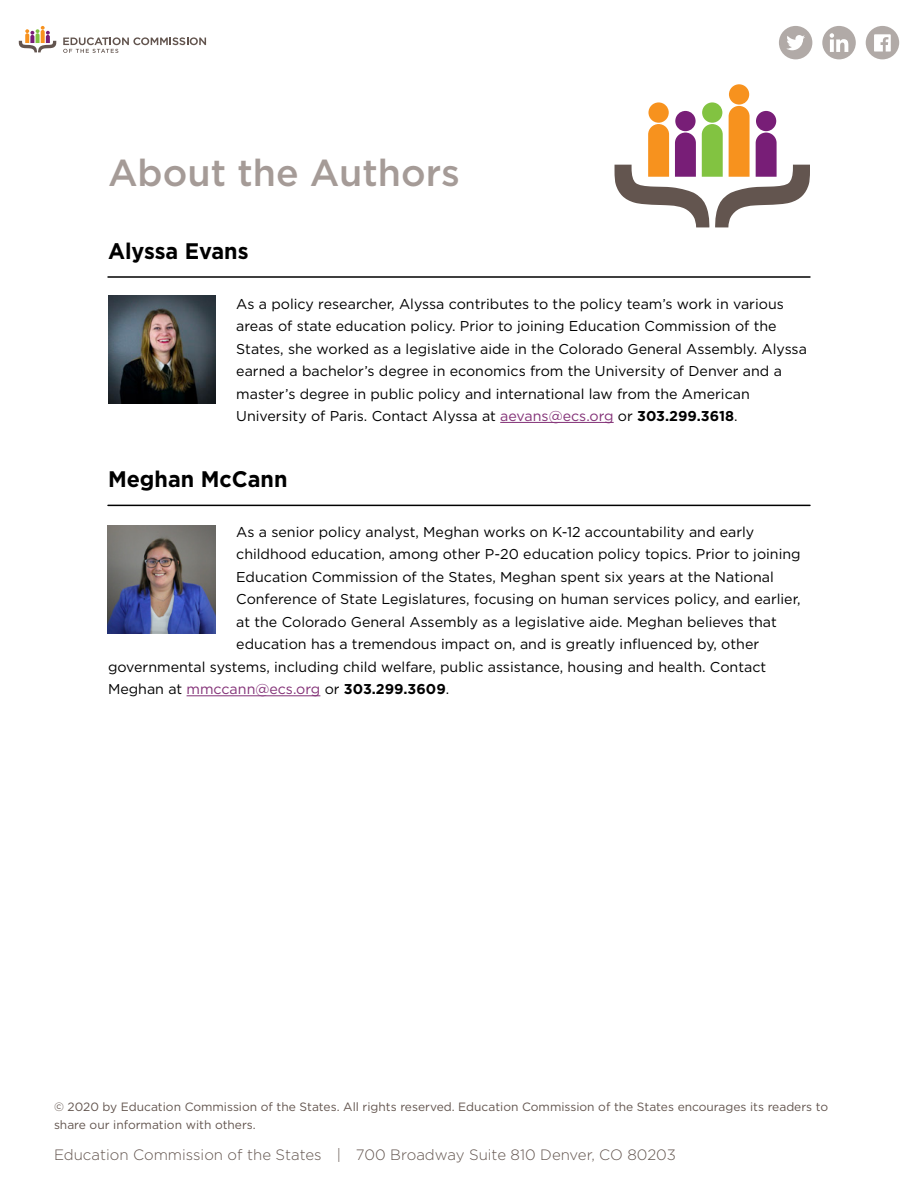
<style>
.page{position:relative;width:918px;height:1188px;background:#fff}
.page>*{position:absolute;margin:0;border:0;box-sizing:border-box;transform-origin:0 0}
.t1{font:500 37.5px "Gotham";color:#a59b97}
.t2{font:700 22.5px "Gotham";color:#000;scale:.96 1}
.t3{font:300 15px "Gotham";color:#63554f}
.t4{font:14.25px/22.5px "Gotham";color:#000}
.t5{font:14.25px "Gotham";color:#833177}
.t6{font:12px/18px "Gotham";color:#63554f}
.s1{color:#833177}
.s2{font-weight:700}
.s3{color:#000}
.s4{font-weight:700;color:#000}
</style>
<div class="page">
<svg style="left:19px;top:26px;width:37px;height:26px"></svg>
<svg style="left:63px;top:37px;width:143px;height:16px"></svg>
<svg style="left:779px;top:26px;width:33px;height:33px"></svg>
<svg style="left:822px;top:26px;width:34px;height:33px"></svg>
<svg style="left:866px;top:26px;width:33px;height:33px"></svg>
<svg style="left:648px;top:102px;width:21px;height:21px"></svg>
<div style="left:729px;top:84px;width:20px;height:21px;background:#f7921e;border-radius:50%"></div>
<div style="left:702px;top:102px;width:20px;height:21px;background:#82c341;border-radius:50%"></div>
<svg style="left:615px;top:106px;width:195px;height:121px"></svg>
<hr style="left:108px;top:276px;width:702px;height:2px;background:#000">
<hr style="left:500px;top:422px;width:114px;height:1px;background:#833177">
<hr style="left:108px;top:505px;width:702px;height:1px;background:#000">
<hr style="left:187px;top:695px;width:133px;height:1px;background:#833177">
<img style="left:108px;top:295px;width:108px;height:108px">
<img style="left:108px;top:526px;width:108px;height:108px">
<h1 class="t1" style="left:108px;top:148px;width:353px">About the Authors</h1>
<h2 class="t2" style="left:108px;top:236px;width:148px">Alyssa Evans</h2>
<p class="t4" style="left:236px;top:292px;width:572px">As a policy researcher, Alyssa contributes to the policy team’s work in various areas of state education policy. Prior to joining Education Commission of the States, she worked as a legislative aide in the Colorado General Assembly. Alyssa earned a bachelor’s degree in economics from the University of Denver and a master’s degree in public policy and international law from the American University of Paris. Contact Alyssa at <span class="s1">aevans@ecs.org</span> or <span class="s2">303.299.3618</span>.</p>
<h2 class="t2" style="left:108px;top:464px;width:188px">Meghan McCann</h2>
<p class="t4" style="left:236px;top:520px;width:520px">As a senior policy analyst, Meghan works on K-12 accountability and early</p>
<p class="t4" style="left:236px;top:543px;width:566px">childhood education, among other P-20 education policy topics. Prior to joining</p>
<p class="t4" style="left:236px;top:565px;width:539px">Education Commission of the States, Meghan spent six years at the National</p>
<p class="t4" style="left:236px;top:588px;width:566px">Conference of State Legislatures, focusing on human services policy, and earlier,</p>
<p class="t4" style="left:236px;top:610px;width:542px">at the Colorado General Assembly as a legislative aide. Meghan believes that</p>
<p class="t4" style="left:236px;top:633px;width:525px">education has a tremendous impact on, and is greatly influenced by, other</p>
<p class="t4" style="left:108px;top:655px;width:660px">governmental systems, including child welfare, public assistance, housing and health. Contact</p>
<p class="t5" style="left:108px;top:680px;width:343px"><span class="s3">Meghan at</span> mmccann@ecs.org <span class="s3">or</span> <span class="s4">303.299.3609</span><span class="s3">.</span></p>
<p class="t6" style="left:54px;top:1097px;width:776px">© 2020 by Education Commission of the States. All rights reserved. Education Commission of the States encourages its readers to share our information with others.</p>
<p class="t3" style="left:54px;top:1145px;width:623px">Education Commission of the States | 700 Broadway Suite 810 Denver, CO 80203</p>
</div>
